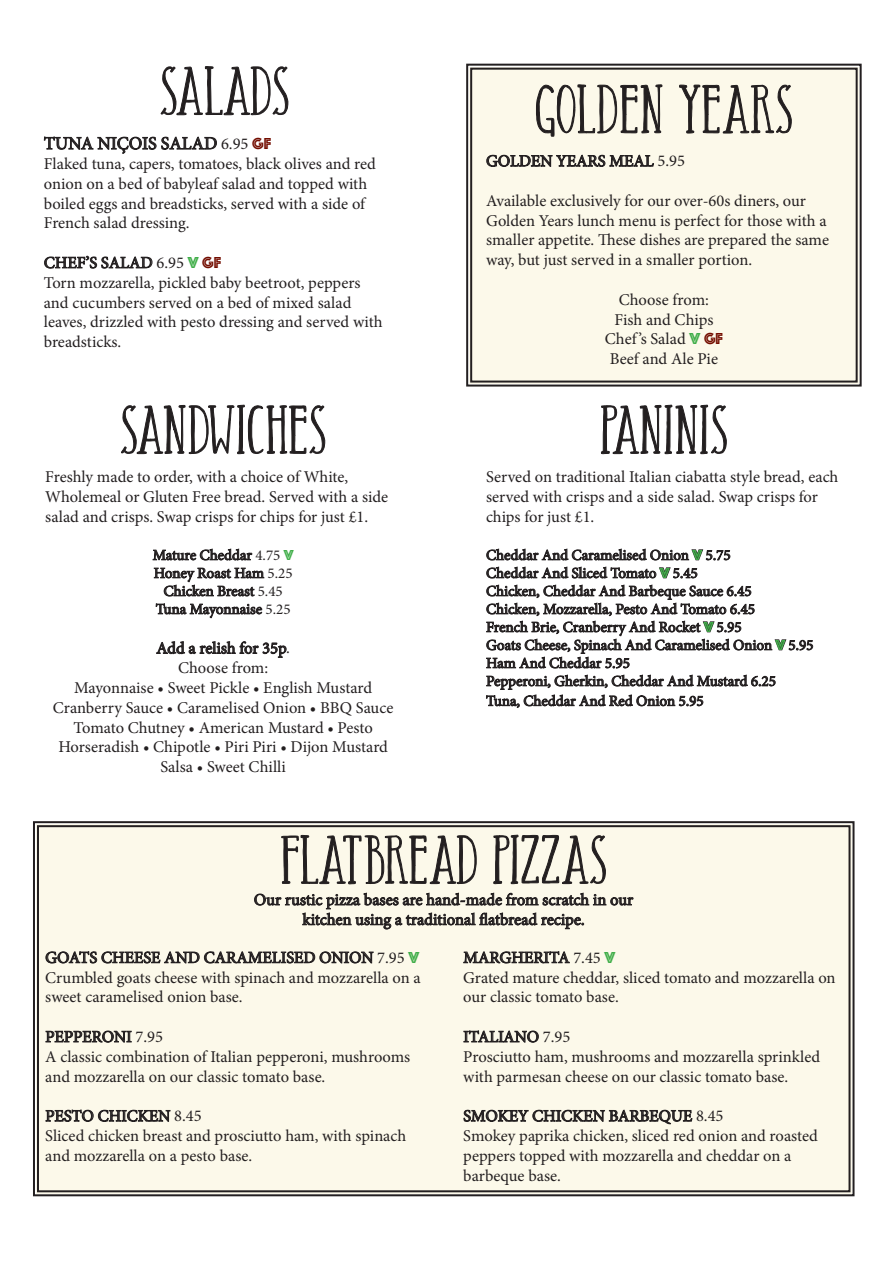
<style>
.page{position:relative;width:893px;height:1263px;background:#fff}
.page>*{position:absolute;margin:0;border:0;box-sizing:border-box;transform-origin:0 0}
.SectionTitle{font:67.5px "Tall Abbey";letter-spacing:-.015em;color:#231f20}
.Meal_Title{font:18px "Minion Pro";color:#231f20}
.Meal_Title-2{font:16.5px/19.8px "Minion Pro";color:#231f20}
.t1{font:15px "Minion Pro";color:#231f20}
.s1{font-size:16.5px}
.s2{font-family:"Phosphate Inline";font-size:16.5px;color:#730d00}
.s3{font-family:"Phosphate Inline";color:#40ae49}
.s4{font-family:"Phosphate Inline";color:#730d00}
</style>
<div class="page">
<div style="left:33px;top:821px;width:822px;height:376px;background:#fcf9ea"></div>
<div style="left:37px;top:825px;width:813px;height:367px;border:2px solid #231f20"></div>
<div style="left:466px;top:63px;width:396px;height:324px;background:#fcf9ea"></div>
<div style="left:470px;top:68px;width:388px;height:315px;border:2px solid #231f20"></div>
<svg style="left:486px;top:548px;width:327px;height:160px"></svg>
<svg style="left:152px;top:548px;width:135px;height:110px"></svg>
<svg style="left:45px;top:1024px;width:87px;height:19px;background:#b8b5ab"></svg>
<svg style="left:45px;top:1104px;width:126px;height:18px;background:#b9b6ac"></svg>
<svg style="left:44px;top:136px;width:173px;height:18px"></svg>
<svg style="left:44px;top:255px;width:109px;height:14px"></svg>
<svg style="left:121px;top:404px;width:204px;height:51px"></svg>
<svg style="left:601px;top:349px;width:126px;height:106px"></svg>
<svg style="left:486px;top:63px;width:177px;height:157px;background:#e7e4d7"></svg>
<svg style="left:679px;top:76px;width:113px;height:62px;background:#dedace"></svg>
<svg style="left:160px;top:66px;width:129px;height:50px"></svg>
<svg style="left:45px;top:827px;width:589px;height:189px;background:#eae7d9"></svg>
<svg style="left:463px;top:1024px;width:76px;height:19px"></svg>
<svg style="left:463px;top:1057px;width:230px;height:118px;background:#f1eee0"></svg>
<p class="SectionTitle" style="left:159px;top:60px;width:132px">SALADS</p>
<p class="Meal_Title" style="left:44px;top:131px;width:229px">TUNA NIÇOIS SALAD <span class="s1">6.95</span> <span class="s2">GF</span></p>
<p class="Meal_Title-2" style="left:44px;top:154px;width:334px">Flaked tuna, capers, tomatoes, black olives and red onion on a bed of babyleaf salad and topped with boiled eggs and breadsticks, served with a side of French salad dressing.</p>
<p class="Meal_Title-2" style="left:44px;top:253px;width:179px">CHEF’S SALAD 6.95 <span class="s3">V</span> <span class="s4">GF</span></p>
<p class="Meal_Title-2" style="left:44px;top:273px;width:340px">Torn mozzarella, pickled baby beetroot, peppers and cucumbers served on a bed of mixed salad leaves, drizzled with pesto dressing and served with breadsticks.</p>
<p class="SectionTitle" style="left:534px;top:78px;width:260px">GOLDEN YEARS</p>
<p class="Meal_Title-2" style="left:486px;top:151px;width:200px">GOLDEN YEARS MEAL 5.95</p>
<p class="Meal_Title-2" style="left:486px;top:191px;width:344px">Available exclusively for our over-60s diners, our Golden Years lunch menu is perfect for those with a smaller appetite. These dishes are prepared the same way, but just served in a smaller portion.</p>
<p class="Meal_Title-2" style="left:619px;top:290px;width:92px">Choose from:</p>
<p class="Meal_Title-2" style="left:614px;top:310px;width:100px">Fish and Chips</p>
<p class="Meal_Title-2" style="left:605px;top:329px;width:120px">Chef ’s Salad <span class="s3">V</span> <span class="s4">GF</span></p>
<p class="Meal_Title-2" style="left:610px;top:349px;width:110px">Beef and Ale Pie</p>
<p class="SectionTitle" style="left:119px;top:398px;width:209px">SANDWICHES</p>
<p class="SectionTitle" style="left:599px;top:398px;width:130px">PANINIS</p>
<p class="Meal_Title-2" style="left:45px;top:467px;width:344px">Freshly made to order, with a choice of White,<br>Wholemeal or Gluten Free bread. Served with a side salad and crisps. Swap crisps for chips for just £1.</p>
<p class="t1" style="left:153px;top:545px;width:142px">Mature Cheddar 4.75 <span class="s3">V</span></p>
<p class="t1" style="left:154px;top:563px;width:140px">Honey Roast Ham 5.25</p>
<p class="t1" style="left:164px;top:581px;width:121px">Chicken Breast 5.45</p>
<p class="t1" style="left:156px;top:599px;width:136px">Tuna Mayonnaise 5.25</p>
<p class="Meal_Title-2" style="left:156px;top:638px;width:135px">Add a relish for 35p.</p>
<p class="Meal_Title-2" style="left:178px;top:658px;width:92px">Choose from:</p>
<p class="Meal_Title-2" style="left:74px;top:678px;width:300px">Mayonnaise • Sweet Pickle • English Mustard</p>
<p class="Meal_Title-2" style="left:53px;top:698px;width:342px">Cranberry Sauce • Caramelised Onion • BBQ Sauce</p>
<p class="Meal_Title-2" style="left:74px;top:717px;width:301px">Tomato Chutney • American Mustard • Pesto</p>
<p class="Meal_Title-2" style="left:58px;top:737px;width:331px;text-align:center">Horseradish • Chipotle • Piri Piri • Dijon Mustard<br>Salsa • Sweet Chilli</p>
<p class="Meal_Title-2" style="left:486px;top:467px;width:354px">Served on traditional Italian ciabatta style bread, each served with crisps and a side salad. Swap crisps for chips for just £1.</p>
<p class="t1" style="left:486px;top:545px;width:246px">Cheddar And Caramelised Onion <span class="s3">V</span> 5.75</p>
<p class="t1" style="left:486px;top:563px;width:213px">Cheddar And Sliced Tomato <span class="s3">V</span> 5.45</p>
<p class="t1" style="left:486px;top:581px;width:267px">Chicken, Cheddar And Barbeque Sauce 6.45</p>
<p class="t1" style="left:486px;top:599px;width:270px">Chicken, Mozzarella, Pesto And Tomato 6.45</p>
<p class="t1" style="left:486px;top:617px;width:257px">French Brie, Cranberry And Rocket <span class="s3">V</span> 5.95</p>
<p class="t1" style="left:486px;top:635px;width:329px">Goats Cheese, Spinach And Caramelised Onion <span class="s3">V</span> 5.95</p>
<p class="t1" style="left:486px;top:653px;width:145px">Ham And Cheddar 5.95</p>
<p class="t1" style="left:486px;top:671px;width:291px">Pepperoni, Gherkin, Cheddar And Mustard 6.25</p>
<p class="t1" style="left:486px;top:691px;width:219px">Tuna, Cheddar And Red Onion 5.95</p>
<p class="SectionTitle" style="left:280px;top:828px;width:329px">FLATBREAD PIZZAS</p>
<p class="Meal_Title-2" style="left:254px;top:890px;width:381px">Our rustic pizza bases are hand-made from scratch in our</p>
<p class="Meal_Title-2" style="left:302px;top:910px;width:284px">kitchen using a traditional flatbread recipe.</p>
<p class="Meal_Title-2" style="left:463px;top:948px;width:154px">MARGHERITA 7.45 <span class="s3">V</span></p>
<p class="Meal_Title-2" style="left:463px;top:967px;width:374px">Grated mature cheddar, sliced tomato and mozzarella on our classic tomato base.</p>
<p class="Meal_Title-2" style="left:463px;top:1027px;width:109px">ITALIANO 7.95</p>
<p class="Meal_Title-2" style="left:463px;top:1047px;width:358px">Prosciutto ham, mushrooms and mozzarella sprinkled with parmesan cheese on our classic tomato base.</p>
<p class="Meal_Title-2" style="left:463px;top:1106px;width:262px">SMOKEY CHICKEN BARBEQUE 8.45</p>
<p class="Meal_Title-2" style="left:463px;top:1126px;width:356px">Smokey paprika chicken, sliced red onion and roasted peppers topped with mozzarella and cheddar on a</p>
<p class="Meal_Title-2" style="left:463px;top:1165px;width:99px">barbeque base.</p>
<p class="Meal_Title-2" style="left:45px;top:948px;width:375px">GOATS CHEESE AND CARAMELISED ONION 7.95 <span class="s3">V</span></p>
<p class="Meal_Title-2" style="left:45px;top:967px;width:377px">Crumbled goats cheese with spinach and mozzarella on a sweet caramelised onion base.</p>
<p class="Meal_Title-2" style="left:45px;top:1027px;width:119px">PEPPERONI 7.95</p>
<p class="Meal_Title-2" style="left:45px;top:1047px;width:366px">A classic combination of Italian pepperoni, mushrooms and mozzarella on our classic tomato base.</p>
<p class="Meal_Title-2" style="left:45px;top:1106px;width:158px">PESTO CHICKEN 8.45</p>
<p class="Meal_Title-2" style="left:45px;top:1126px;width:362px">Sliced chicken breast and prosciutto ham, with spinach and mozzarella on a pesto base.</p>
</div>
